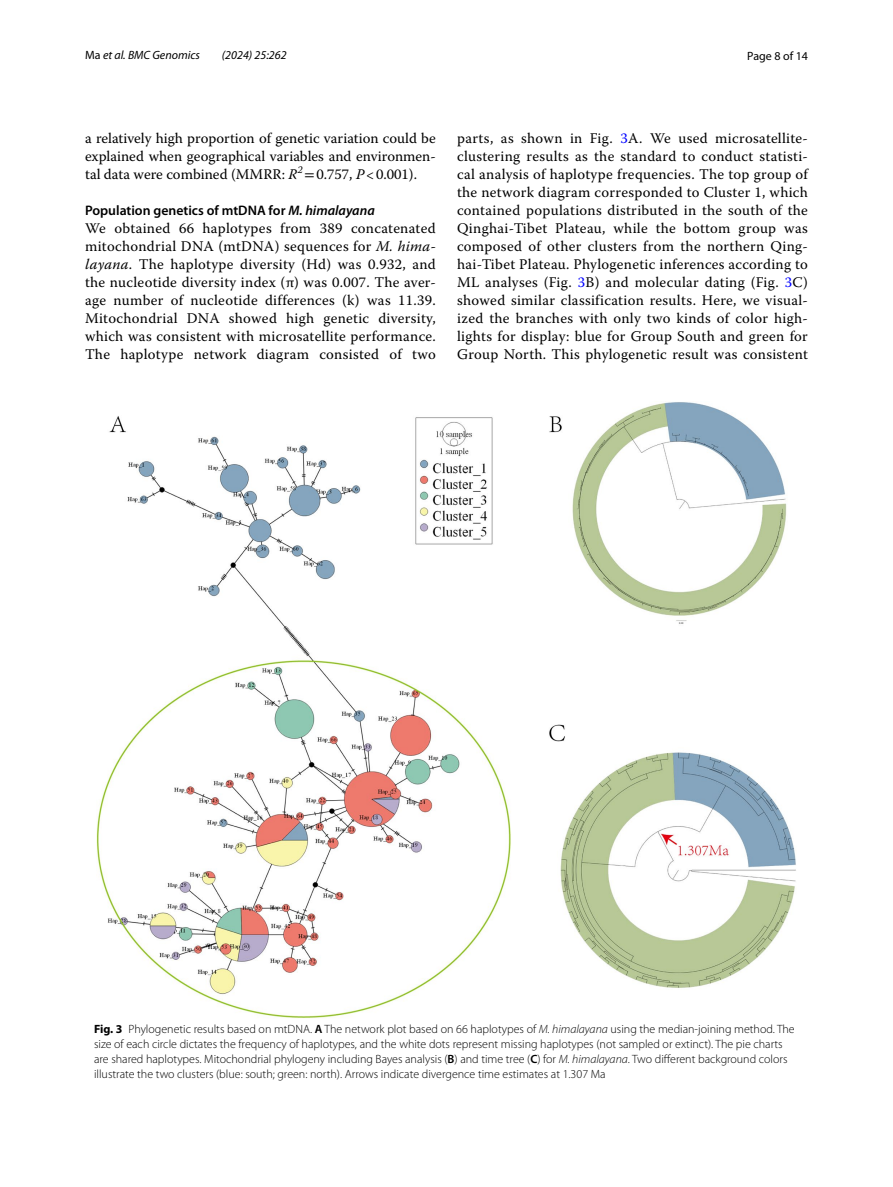
<style>
.page{position:relative;width:893px;height:1187px;background:#fff}
.page>*{position:absolute;margin:0;border:0;box-sizing:border-box;transform-origin:0 0}
.t1{font:14.7px/18px "Warnock Pro";letter-spacing:.02em;color:#000;text-align:justify}
.t2{font:600 13.8px "Myriad Pro";color:#000}
.t3{font:300 12px/15px "Myriad Pro";color:#000}
.t4{font:italic 12px "Myriad Pro";color:#000}
.t5{font:12px "Myriad Pro";color:#000}
.s1{font-style:normal}
.s2{font-style:italic}
.s3{font-family:"STIX"}
.s4{color:#00f}
.s5{font-weight:700}
.s6{font-weight:600}
</style>
<div class="page">
<img style="left:96px;top:402px;width:700px;height:616px">
<p class="t4" style="left:85px;top:48px;width:117px"><span class="s1">Ma</span> et al. BMC Genomics</p>
<p class="t4" style="left:222px;top:48px;width:66px">(2024) 25:262</p>
<p class="t5" style="left:747px;top:48px;width:62px">Page 8 of 14</p>
<p class="t1" style="left:85px;top:128px;width:352px">a relatively high proportion of genetic variation could be explained when geographical variables and environmen&shy;tal data were combined (MMRR: <span class="s2">R</span><sup>2</sup> <span class="s3">=</span>0.757, <span class="s2">P</span>&lt;0.001).</p>
<p class="t2" style="left:85px;top:201px;width:291px">Population genetics of mtDNA for <span class="s2">M. himalayana</span></p>
<p class="t1" style="left:85px;top:218px;width:352px">We obtained 66 haplotypes from 389 concatenated mitochondrial DNA (mtDNA) sequences for <span class="s2">M. hima&shy;layana</span>. The haplotype diversity (Hd) was 0.932, and the nucleotide diversity index (π) was 0.007. The aver&shy;age number of nucleotide differences (k) was 11.39.<br>Mitochondrial DNA showed high genetic diversity, which was consistent with microsatellite performance.<br>The haplotype network diagram consisted of two</p>
<p class="t1" style="left:457px;top:128px;width:352px">parts, as shown in Fig. <span class="s4">3</span>A. We used microsatellite&shy;clustering results as the standard to conduct statisti&shy;cal analysis of haplotype frequencies. The top group of the network diagram corresponded to Cluster 1, which contained populations distributed in the south of the Qinghai-Tibet Plateau, while the bottom group was composed of other clusters from the northern Qing&shy;hai-Tibet Plateau. Phylogenetic inferences according to ML analyses (Fig. <span class="s4">3</span>B) and molecular dating (Fig. <span class="s4">3</span>C) showed similar classification results. Here, we visual&shy;ized the branches with only two kinds of color high&shy;lights for display: blue for Group South and green for Group North. This phylogenetic result was consistent</p>
<p class="t3" style="left:94px;top:1021px;width:702px"><span class="s5">Fig. 3</span> Phylogenetic results based on mtDNA. <span class="s6">A</span> The network plot based on 66 haplotypes of <span class="s2">M. himalayana</span> using the median-joining method. The size of each circle dictates the frequency of haplotypes, and the white dots represent missing haplotypes (not sampled or extinct). The pie charts are shared haplotypes. Mitochondrial phylogeny including Bayes analysis (<span class="s6">B</span>) and time tree (<span class="s6">C</span>) for <span class="s2">M. himalayana</span>. Two different background colors illustrate the two clusters (blue: south; green: north). Arrows indicate divergence time estimates at 1.307 Ma</p>
</div>
